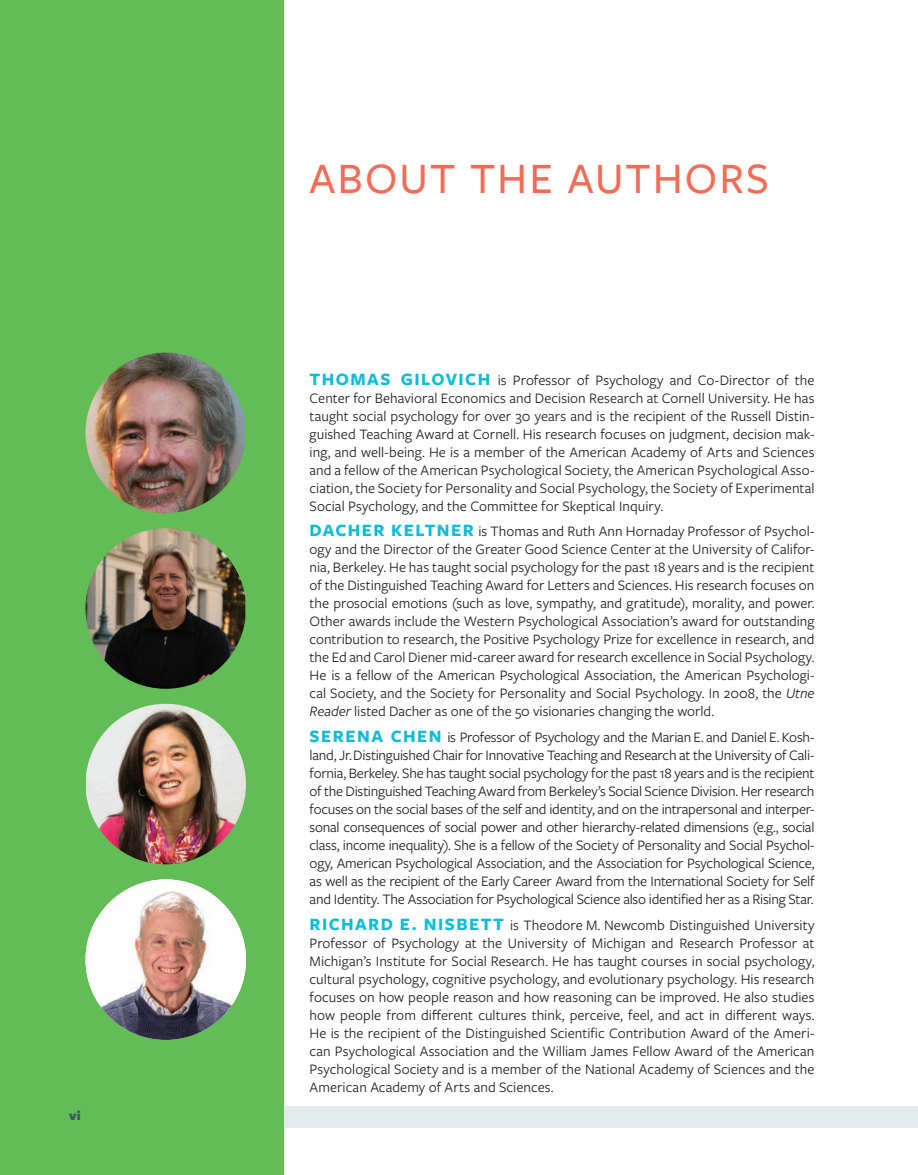
<style>
.page{position:relative;width:918px;height:1175px;background:#fff}
.page>*{position:absolute;margin:0;border:0;box-sizing:border-box;transform-origin:0 0}
.t1{font:500 45px "Freight Sans Pro";color:#f26c56}
.t2{font:15px/18px "Freight Sans Pro";color:#231f20;text-align:justify}
.t3{font:900 13.5px "Freight Sans Pro";color:#435464}
.s1{font-weight:700;font-size:18px;color:#09bcd8}
.s2{font-style:italic}
</style>
<div class="page">
<div style="left:0;top:1106px;width:918px;height:21px;background:#e5ebed"></div>
<div style="left:0;top:0;width:284px;height:1174px;background:#62bd56"></div>
<img style="left:86px;top:352px;width:159px;height:161px">
<img style="left:86px;top:528px;width:159px;height:160px">
<img style="left:86px;top:879px;width:160px;height:161px;border-radius:80px">
<img style="left:86px;top:704px;width:160px;height:160px">
<p class="t3" style="left:69px;top:1106px;width:13px">vi</p>
<h1 class="t1" style="left:310px;top:148px;width:86px">ABOUT</h1>
<h1 class="t1" style="left:470px;top:148px;width:155px">TH E AUTHOR</h1>
<h1 class="t1" style="left:746px;top:148px;width:24px">S</h1>
<p class="t2" style="left:310px;top:370px;width:506px"><span class="s1">THOMAS GILOVICH</span> is Professor of Psychology and Co-Director of the Center for Behavioral Economics and Decision Research at Cornell University. He has taught social psychology for over 30 years and is the recipient of the Russell Distin&shy;guished Teaching Award at Cornell. His research focuses on judgment, decision mak&shy;ing, and well-being. He is a member of the American Academy of Arts and Sciences and a fellow of the American Psychological Society, the American Psychological Asso&shy;ciation, the Society for Personality and Social Psychology, the Society of Experimental Social Psychology, and the Committee for Skeptical Inquiry.</p>
<p class="t2" style="left:310px;top:522px;width:506px"><span class="s1">DACHER KELTNER</span> is Thomas and Ruth Ann Hornaday Professor of Psychol&shy;ogy and the Director of the Greater Good Science Center at the University of Califor&shy;nia, Berkeley. He has taught social psychology for the past 18 years and is the recipient of the Distinguished Teaching Award for Letters and Sciences. His research focuses on the prosocial emotions (such as love, sympathy, and gratitude), morality, and power.<br>Other awards include the Western Psychological Association’s award for outstanding contribution to research, the Positive Psychology Prize for excellence in research, and the Ed and Carol Diener mid-career award for research excellence in Social Psychology.<br>He is a fellow of the American Psychological Association, the American Psychologi&shy;cal Society, and the Society for Personality and Social Psychology. In 2008, the <span class="s2">Utne Reader</span> listed Dacher as one of the 50 visionaries changing the world.</p>
<p class="t2" style="left:310px;top:727px;width:507px"><span class="s1">SERENA CHEN</span> is Professor of Psychology and the Marian E. and Daniel E. Kosh&shy;land, Jr. Distinguished Chair for Innovative Teaching and Research at the University of Cali&shy;fornia, Berkeley. She has taught social psychology for the past 18 years and is the recipient of the Distinguished Teaching Award from Berkeley’s Social Science Division. Her research focuses on the social bases of the self and identity, and on the intrapersonal and interper&shy;sonal consequences of social power and other hierarchy-related dimensions (e.g., social class, income inequality). She is a fellow of the Society of Personality and Social Psychol&shy;ogy, American Psychological Association, and the Association for Psychological Science, as well as the recipient of the Early Career Award from the International Society for Self and Identity. The Association for Psychological Science also identifed her as a Rising Star.</p>
<p class="t2" style="left:310px;top:915px;width:507px"><span class="s1">RICHARD E. NISBETT</span> is Theodore M. Newcomb Distinguished University Professor of Psychology at the University of Michigan and Research Professor at Michigan’s Institute for Social Research. He has taught courses in social psychology, cultural psychology, cognitive psychology, and evolutionary psychology. His research focuses on how people reason and how reasoning can be improved. He also studies how people from diferent cultures think, perceive, feel, and act in diferent ways.<br>He is the recipient of the Distinguished Scientifc Contribution Award of the Ameri&shy;can Psychological Association and the William James Fellow Award of the American Psychological Society and is a member of the National Academy of Sciences and the American Academy of Arts and Sciences.</p>
</div>
